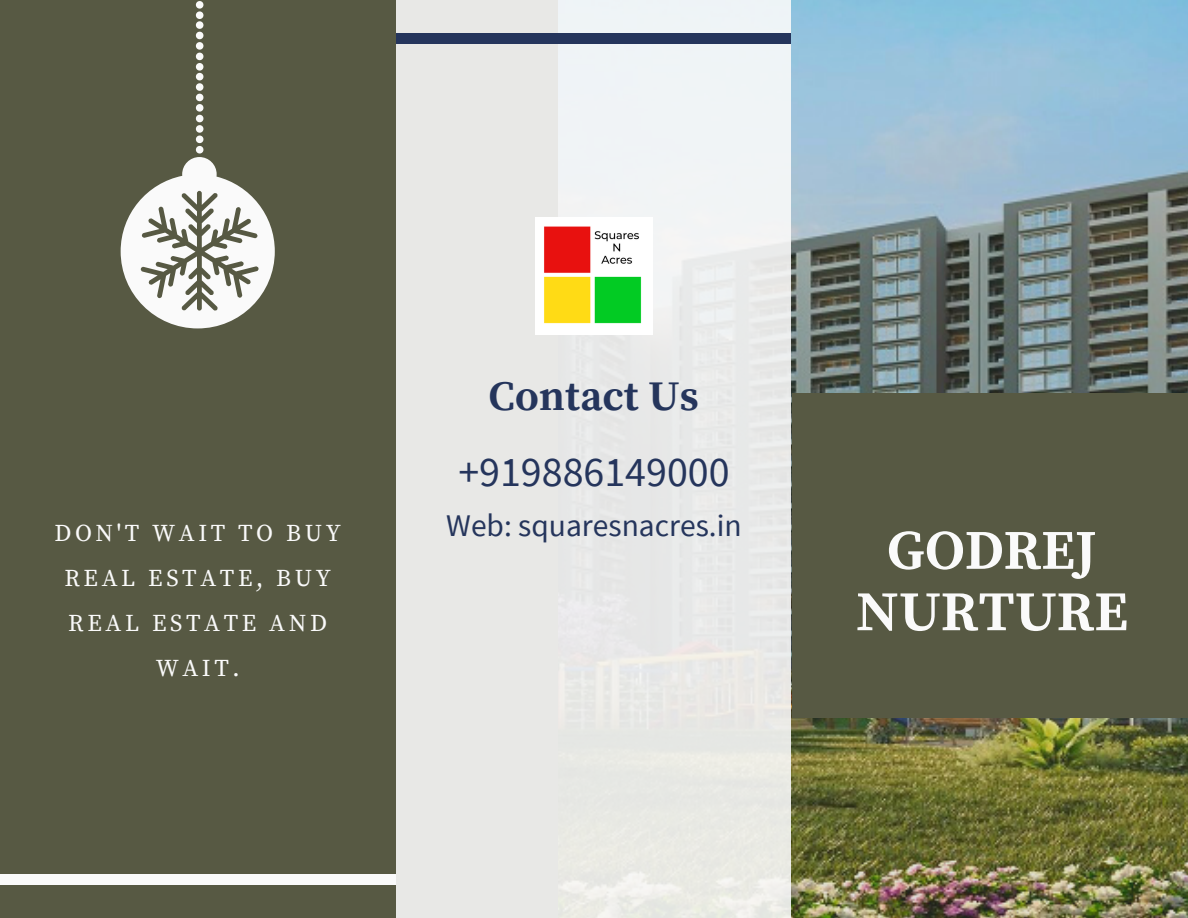
<style>
.page{position:relative;width:1188px;height:918px;background:#575943}
.page>*{position:absolute;margin:0;border:0;box-sizing:border-box;transform-origin:0 0}
.t1{font:700 56.1px/61.3px "Source Serif Pro";color:#fafafa;text-align:center}
.t2{font:42px "Source Sans Pro";color:#25355c}
.t3{font:700 42px "Source Serif Pro";color:#25355c}
.t4{font:31.5px "Source Sans Pro";color:#25355c}
.t5{font:24px/45px "Source Serif Pro";letter-spacing:.15em;color:#fafafa;text-align:center}
</style>
<div class="page">
<img style="left:791px;top:0;width:397px;height:918px">
<div style="left:396px;top:0;width:395px;height:918px;background:linear-gradient(to right,#e7e7e5,#eceeed)"></div>
<div style="left:396px;top:34px;width:395px;height:10px;background:#25355c"></div>
<div style="left:0;top:874px;width:396px;height:10px;background:#fafafa"></div>
<div style="left:792px;top:393px;width:396px;height:325px;background:#575943"></div>
<svg style="left:121px;top:1px;width:154px;height:327px"></svg>
<img style="left:535px;top:218px;width:117px;height:117px">
<p class="t3" style="left:489px;top:371px;width:212px">Contact Us</p>
<p class="t2" style="left:458px;top:444px;width:273px">+919886149000</p>
<p class="t5" style="left:54px;top:512px;width:288px">DON'T WAIT TO BUY</p>
<p class="t4" style="left:446px;top:505px;width:297px">Web: squaresnacres.in</p>
<p class="t5" style="left:64px;top:557px;width:268px">REAL ESTATE, BUY<br>REAL ESTATE AND<br>WAIT.</p>
<p class="t1" style="left:856px;top:522px;width:273px">GODREJ<br>NURTURE</p>
</div>
